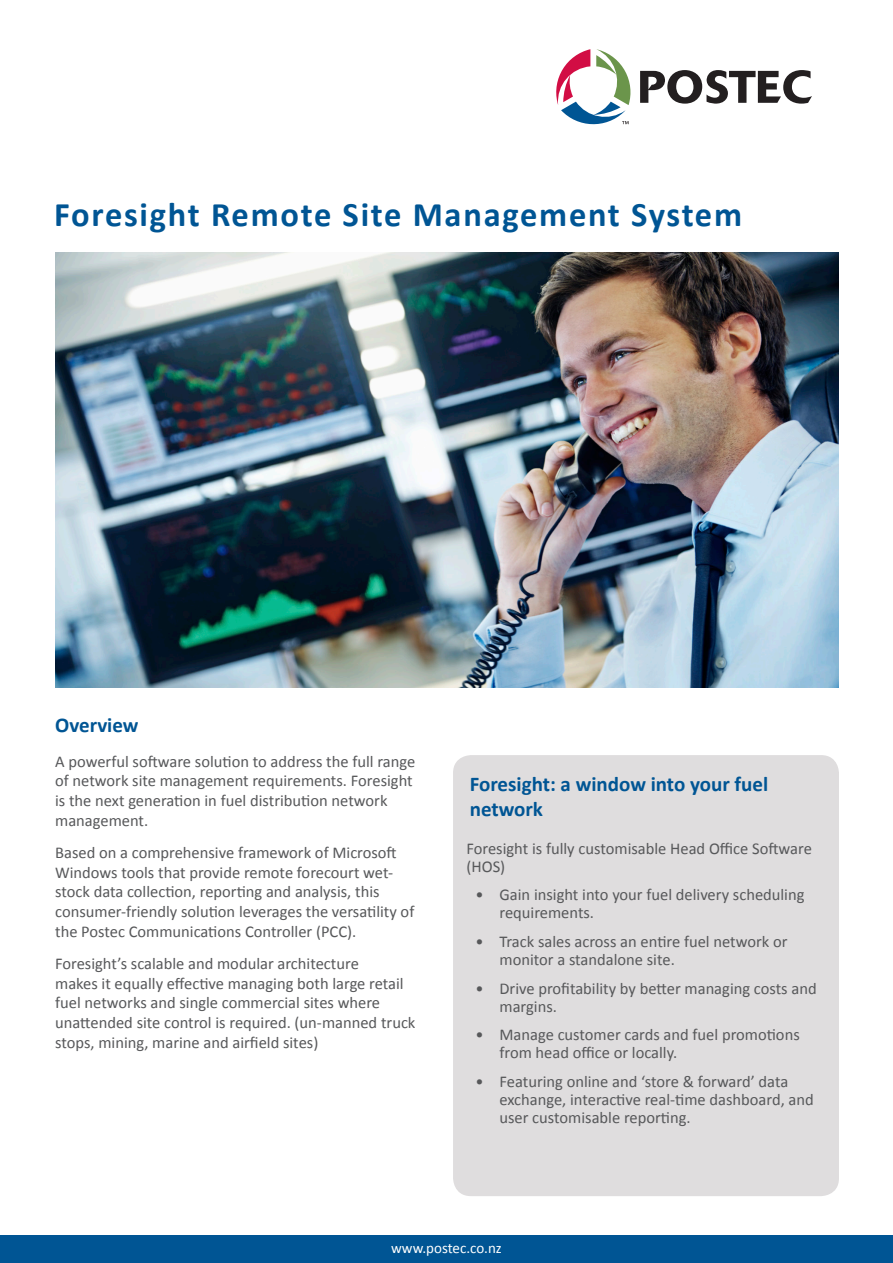
<style>
.page{position:relative;width:893px;height:1263px;background:#fff}
.page>*{position:absolute;margin:0;border:0;box-sizing:border-box;transform-origin:0 0}
.t1{font:700 34.5px "Calibri";letter-spacing:.05em;color:#005594}
.t2{font:700 21px "Calibri";color:#005594}
.t3{font:16.5px/19.8px "Calibri";color:#57585a}
.t4{font:15px "Calibri";color:#fff}
</style>
<div class="page">
<svg style="left:556px;top:49px;width:256px;height:75px"></svg>
<div style="left:0;top:1236px;width:893px;height:27px;background:#005594"></div>
<div style="left:453px;top:755px;width:386px;height:441px;background:#dfddde;border-radius:18px"></div>
<img style="left:55px;top:253px;width:784px;height:434px">
<p class="t1" style="left:54px;top:192px;width:689px">Foresight Remote Site Management System</p>
<p class="t2" style="left:55px;top:711px;width:85px">Overview</p>
<p class="t3" style="left:55px;top:751px;width:362px">A powerful software solution to address the full range of network site management requirements. Foresight is the next generation in fuel distribution network management.</p>
<p class="t3" style="left:55px;top:842px;width:361px">Based on a comprehensive framework of Microsoft Windows tools that provide remote forecourt wet&shy;stock data collection, reporting and analysis, this consumer-friendly solution leverages the versatility of the Postec Communications Controller (PCC).</p>
<p class="t3" style="left:55px;top:953px;width:362px">Foresight’s scalable and modular architecture<br>makes it equally effective managing both large retail fuel networks and single commercial sites where unattended site control is required. (un-manned truck stops, mining, marine and airfield sites)</p>
<p class="t2" style="left:470px;top:770px;width:300px">Foresight: a window into your fuel</p>
<p class="t2" style="left:470px;top:796px;width:75px">network</p>
<p class="t3" style="left:466px;top:839px;width:347px;line-height:18px">Foresight is fully customisable Head Office Software (HOS)</p>
<p class="t3" style="left:499px;top:886px;width:307px;line-height:18px;text-indent:-24px">• Gain insight into your fuel delivery scheduling requirements.</p>
<p class="t3" style="left:499px;top:932px;width:290px;line-height:18px;text-indent:-24px">• Track sales across an entire fuel network or monitor a standalone site.</p>
<p class="t3" style="left:499px;top:979px;width:319px;line-height:18px;text-indent:-24px">• Drive profitability by better managing costs and margins.</p>
<p class="t3" style="left:499px;top:1025px;width:302px;line-height:18px;text-indent:-24px">• Manage customer cards and fuel promotions from head office or locally.</p>
<p class="t3" style="left:499px;top:1072px;width:316px;line-height:18px;text-indent:-24px">• Featuring online and ‘store &amp; forward’ data exchange, interactive real-time dashboard, and user customisable reporting.</p>
<p class="t4" style="left:391px;top:1238px;width:112px">www.postec.co.nz</p>
</div>
